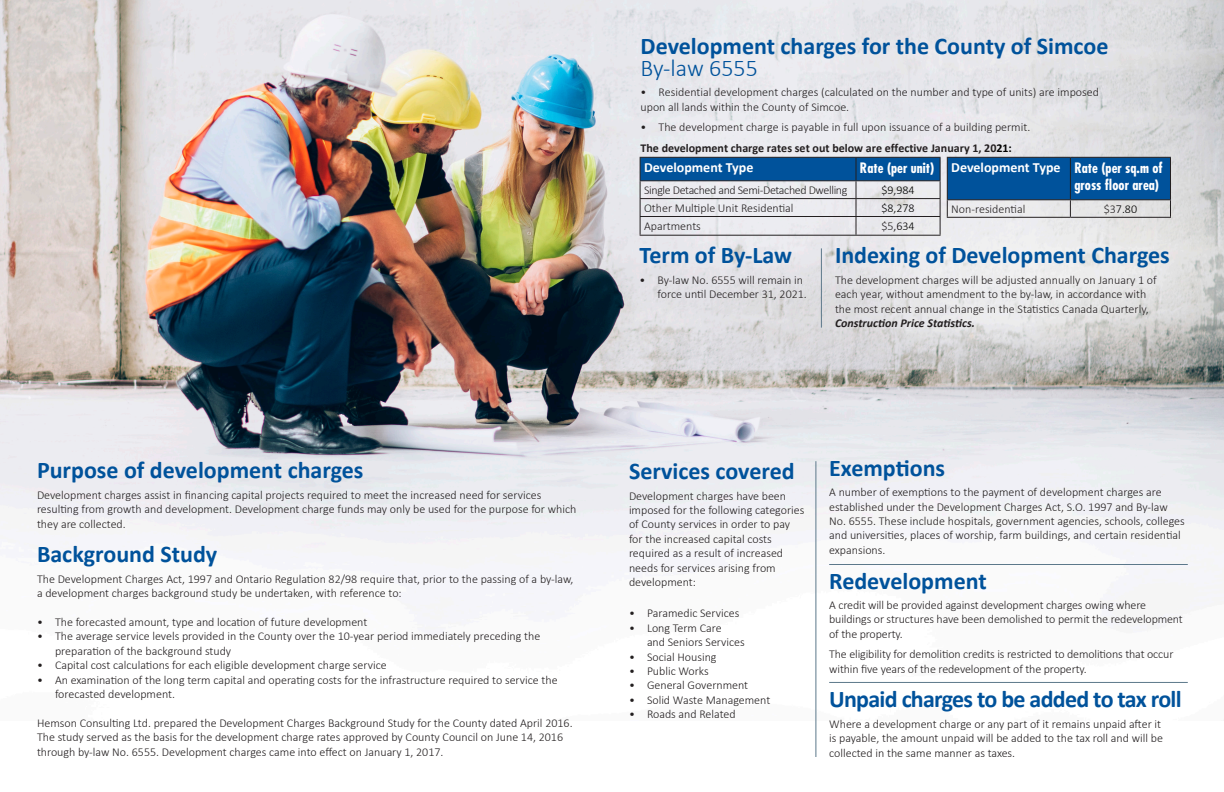
<style>
.page{position:relative;width:1224px;height:792px;background:#fff}
.page>*{position:absolute;margin:0;border:0;box-sizing:border-box;transform-origin:0 0}
.t1{font:700 24px "Calibri";color:#00529b}
.t2{font:700 24px "Calibri";letter-spacing:-.03em;color:#00529b}
.t3{font:300 24px "Calibri";color:#00529b}
.t4{font:700 14px "Calibri";color:#fff}
.t5{font:700 condensed 14px "Futura Std";color:#fff}
.t6{font:300 12px/14.4px "Calibri";color:#231f20}
.t7{font:300 12px "Calibri";letter-spacing:-.03em;color:#231f20}
.t8{font:italic 700 12px "Calibri";color:#231f20}
.t9{font:300 12px "Calibri";color:#000}
.s1{font-weight:700}
.s2{font-weight:700;color:#000}
.s3{color:#231f20}
.s4{font-family:"Futura Std";font-stretch:condensed}
</style>
<div class="page">
<img style="left:0;top:0;width:1224px;height:721px">
<svg style="left:640px;top:157px;width:301px;height:78px;background:#9bb2c9"></svg>
<hr style="left:640px;top:235px;width:216px;height:1px;background:#231f20">
<hr style="left:856px;top:235px;width:85px;height:1px;background:#231f20">
<svg style="left:947px;top:157px;width:224px;height:60px;background:#4078aa"></svg>
<hr style="left:947px;top:217px;width:123px;height:1px;background:#231f20">
<hr style="left:1070px;top:217px;width:101px;height:1px;background:#231f20">
<hr style="left:821px;top:248px;width:1px;height:80px;background:#5c788a">
<hr style="left:829px;top:564px;width:359px;height:1px;background:#5c788a">
<hr style="left:816px;top:461px;width:1px;height:296px;background:#5c788a">
<hr style="left:829px;top:682px;width:359px;height:1px;background:#5c788a">
<h1 class="t1" style="left:37px;top:453px;width:328px">Purpose of development charges</h1>
<p class="t6" style="left:37px;top:488px;width:541px">Development charges assist in financing capital projects required to meet the increased need for services resulting from growth and development. Development charge funds may only be used for the purpose for which they are collected.</p>
<h1 class="t1" style="left:37px;top:537px;width:182px">Background Study</h1>
<p class="t6" style="left:37px;top:572px;width:538px">The Development Charges Act, 1997 and Ontario Regulation 82/98 require that, prior to the passing of a by-law, a development charges background study be undertaken, with reference to:</p>
<p class="t6" style="left:37px;top:615px;width:332px">• The forecasted amount, type and location of future development</p>
<p class="t6" style="left:55px;top:629px;width:487px;text-indent:-18px">• The average service levels provided in the County over the 10-year period immediately preceding the preparation of the background study</p>
<p class="t6" style="left:37px;top:658px;width:351px">• Capital cost calculations for each eligible development charge service</p>
<p class="t6" style="left:55px;top:672px;width:504px;text-indent:-18px">• An examination of the long term capital and operating costs for the infrastructure required to service the forecasted development.</p>
<p class="t6" style="left:37px;top:716px;width:537px">Hemson Consulting Ltd. prepared the Development Charges Background Study for the County dated April 2016.<br>The study served as the basis for the development charge rates approved by County Council on June 14, 2016 through by-law No. 6555. Development charges came into effect on January 1, 2017.</p>
<h1 class="t1" style="left:641px;top:29px;width:469px">Development charges for the County of Simcoe</h1>
<h1 class="t3" style="left:641px;top:53px;width:119px">By-law 6555</h1>
<p class="t6" style="left:641px;top:85px;width:460px">• Residential development charges (calculated on the number and type of units) are imposed upon all lands within the County of Simcoe.</p>
<p class="t6" style="left:641px;top:117px;width:391px;line-height:20.4px">• The development charge is payable in full upon issuance of a building permit.<br><span class="s1">The development charge rates set out below are effective January 1, 20</span><span class="s2">21:</span></p>
<p class="t4" style="left:644px;top:157px;width:111px">Development Type</p>
<p class="t5" style="left:860px;top:159px;width:76px">Rate (per unit)</p>
<p class="t7" style="left:644px;top:182px;width:205px">Single Detached and Semi-Detached Dwelling</p>
<p class="t9" style="left:881px;top:182px;width:35px">$9,984</p>
<p class="t6" style="left:644px;top:200px;width:151px">Other Multiple Unit Residential</p>
<p class="t9" style="left:881px;top:200px;width:35px">$8,278</p>
<p class="t6" style="left:644px;top:218px;width:58px">Apartments</p>
<p class="t9" style="left:881px;top:218px;width:35px"><span class="s3">$5</span>,634</p>
<h1 class="t1" style="left:640px;top:238px;width:154px">Term of By-Law</h1>
<p class="t6" style="left:658px;top:273px;width:151px;text-indent:-18px">• By-law No. 6555 will remain in force until December 31, 2021.</p>
<p class="t4" style="left:951px;top:157px;width:213px">Development Type <span class="s4">Rate (per sq.m of</span></p>
<p class="t5" style="left:1074px;top:176px;width:86px">gross floor area)</p>
<p class="t6" style="left:951px;top:202px;width:76px">Non-residential</p>
<p class="t9" style="left:1104px;top:201px;width:35px"><span class="s3">$3</span>7.80</p>
<h1 class="t1" style="left:835px;top:238px;width:336px">Indexing of Development Charges</h1>
<p class="t6" style="left:835px;top:273px;width:323px">The development charges will be adjusted annually on January 1 of each year, without amendment to the by-law, in accordance with the most recent annual change in the Statistics Canada Quarterly,</p>
<p class="t8" style="left:835px;top:315px;width:141px">Construction Price Statistics.</p>
<h1 class="t1" style="left:629px;top:454px;width:167px">Services covered</h1>
<p class="t6" style="left:629px;top:488px;width:177px">Development charges have been imposed for the following categories of County services in order to pay for the increased capital costs required as a result of increased needs for services arising from development:</p>
<p class="t6" style="left:629px;top:606px;width:112px">• Paramedic Services</p>
<p class="t6" style="left:647px;top:621px;width:99px;text-indent:-18px">• Long Term Care<br>and Seniors Services</p>
<p class="t6" style="left:629px;top:649px;width:89px">• Social Housing</p>
<p class="t6" style="left:629px;top:664px;width:81px">• Public Works</p>
<p class="t6" style="left:629px;top:678px;width:121px">• General Government</p>
<p class="t6" style="left:629px;top:693px;width:143px">• Solid Waste Management</p>
<p class="t6" style="left:629px;top:707px;width:108px">• Roads and Related</p>
<h1 class="t1" style="left:829px;top:451px;width:117px">Exemptions</h1>
<p class="t6" style="left:829px;top:485px;width:357px">A number of exemptions to the payment of development charges are established under the Development Charges Act, S.O. 1997 and By-law No. 6555. These include hospitals, government agencies, schools, colleges and universities, places of worship, farm buildings, and certain residential expansions.</p>
<h1 class="t1" style="left:829px;top:564px;width:159px">Redevelopment</h1>
<p class="t6" style="left:829px;top:598px;width:355px">A credit will be provided against development charges owing where buildings or structures have been demolished to permit the redevelopment of the property.</p>
<p class="t6" style="left:829px;top:647px;width:346px">The eligibility for demolition credits is restricted to demolitions that occur within five years of the redevelopment of the property.</p>
<h1 class="t2" style="left:829px;top:682px;width:354px">Unpaid charges to be added to tax roll</h1>
<p class="t6" style="left:829px;top:716px;width:335px">Where a development charge or any part of it remains unpaid after it is payable, the amount unpaid will be added to the tax roll and will be collected in the same manner as taxes.</p>
</div>
